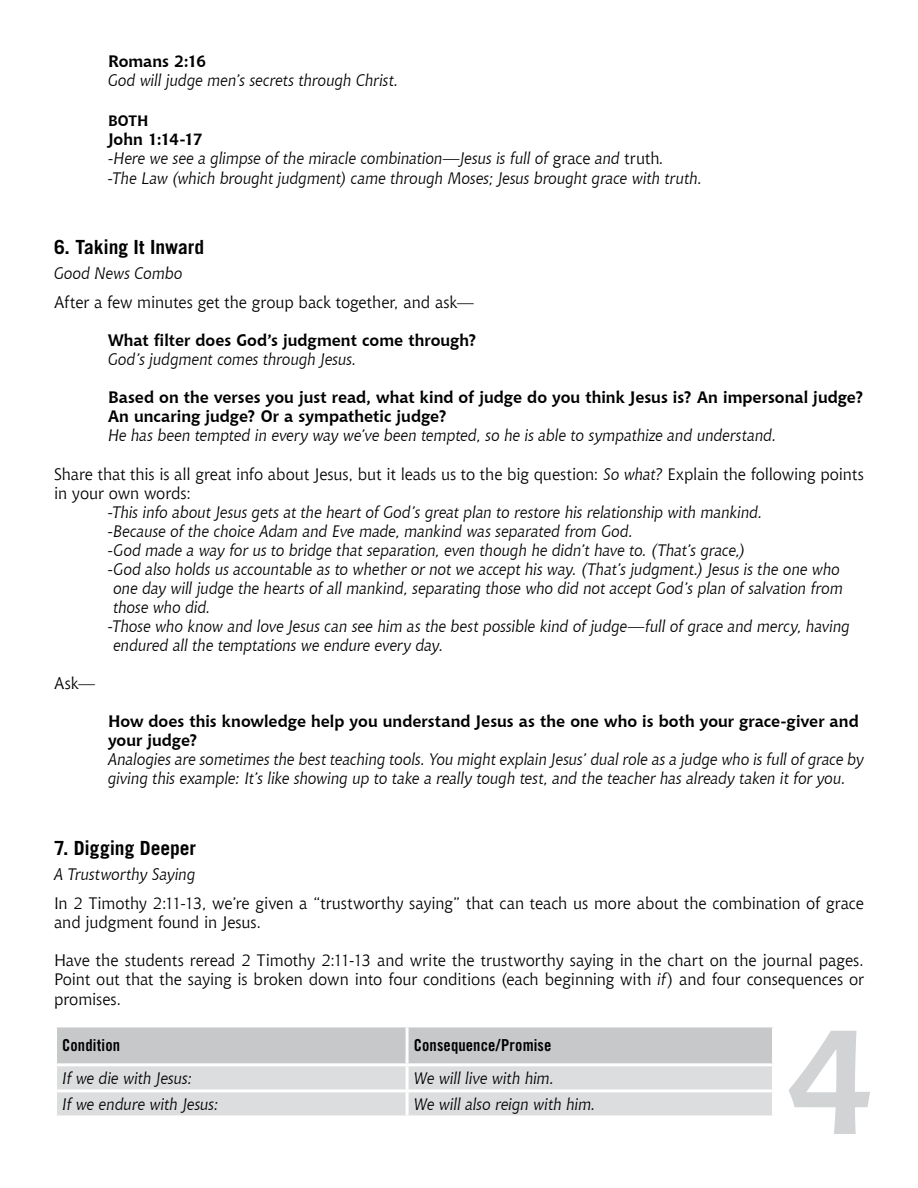
<style>
.page{position:relative;width:918px;height:1188px;background:#fff}
.page>*{position:absolute;margin:0;border:0;box-sizing:border-box;transform-origin:0 0}
.t1{font:700 150px "Chianti BT";color:#d1d3d4}
.t2{font:700 19.5px "Trade Gothic LT Std";letter-spacing:-.005em;color:#000}
.t3{font:italic 16.5px/19px "Chianti BT";letter-spacing:-.005em;color:#000}
.t4{font:16.5px/19px "Chianti BT";letter-spacing:-.005em;color:#000}
.t5{font:700 16.5px/19px "Chianti BT";color:#000}
.t6{font:16.5px "Trade Gothic LT Std Bd Cn 20";letter-spacing:.005em;color:#000}
.t7{font:700 15px "Chianti BT";color:#000}
.s1{font-weight:700;font-style:normal}
.s2{font-style:normal}
.s3{font-style:italic}
</style>
<div class="page">
<svg style="left:57px;top:1027px;width:715px;height:88px;background:#d3d4d5"></svg>
<hr style="left:406px;top:1027px;width:3px;height:36px;background:#fff">
<hr style="left:406px;top:1066px;width:3px;height:23px;background:#fff">
<hr style="left:54px;top:1089px;width:353px;height:3px;background:#fff">
<hr style="left:407px;top:1089px;width:368px;height:3px;background:#fff">
<hr style="left:406px;top:1092px;width:3px;height:23px;background:#fff">
<hr style="left:54px;top:1063px;width:353px;height:3px;background:#fff">
<hr style="left:407px;top:1063px;width:368px;height:3px;background:#fff">
<p class="t5" style="left:108px;top:51px;width:100px">Romans 2:16</p>
<p class="t3" style="left:108px;top:70px;width:292px">God will judge men’s secrets through Christ.</p>
<p class="t7" style="left:108px;top:112px;width:21px">Both</p>
<p class="t3" style="left:108px;top:130px;width:596px"><span class="s1">John 1:14-17<br></span>-Here we see a glimpse of the miracle combination—Jesus is full of <span class="s2">grace</span> and <span class="s2">truth</span>.<br>-The Law (which brought judgment) came through Moses; Jesus brought grace with truth.</p>
<p class="t2" style="left:54px;top:235px;width:152px">6. Taking It Inward</p>
<p class="t3" style="left:54px;top:264px;width:130px">Good News Combo</p>
<p class="t4" style="left:54px;top:293px;width:421px">After a few minutes get the group back together, and ask—</p>
<p class="t5" style="left:108px;top:331px;width:370px">What filter does God’s judgment come through?</p>
<p class="t3" style="left:108px;top:350px;width:250px">God’s judgment comes through Jesus.</p>
<p class="t5" style="left:108px;top:388px;width:757px">Based on the verses you just read, what kind of judge do you think Jesus is? An impersonal judge?<br>An uncaring judge? Or a sympathetic judge?</p>
<p class="t3" style="left:108px;top:426px;width:670px">He has been tempted in every way we’ve been tempted, so he is able to sympathize and understand.</p>
<p class="t4" style="left:54px;top:464px;width:811px">Share that this is all great info about Jesus, but it leads us to the big question: <span class="s3">So what?</span> Explain the following points in your own words:</p>
<p class="t3" style="left:108px;top:502px;width:656px">-This info about Jesus gets at the heart of God’s great plan to restore his relationship with mankind.</p>
<p class="t3" style="left:108px;top:521px;width:527px">-Because of the choice Adam and Eve made, mankind was separated from God.</p>
<p class="t3" style="left:108px;top:540px;width:639px">-God made a way for us to bridge that separation, even though he didn’t have to. (That’s grace,)</p>
<p class="t3" style="left:108px;top:559px;width:734px">-God also holds us accountable as to whether or not we accept his way. (That’s judgment.) Jesus is the one who</p>
<p class="t3" style="left:113px;top:578px;width:731px">one day will judge the hearts of all mankind, separating those who did not accept God’s plan of salvation from</p>
<p class="t3" style="left:113px;top:597px;width:99px">those who did.</p>
<p class="t3" style="left:108px;top:617px;width:744px">-Those who know and love Jesus can see him as the best possible kind of judge—full of grace and mercy, having</p>
<p class="t3" style="left:113px;top:636px;width:332px">endured all the temptations we endure every day.</p>
<p class="t4" style="left:54px;top:674px;width:42px">Ask—</p>
<p class="t5" style="left:108px;top:712px;width:752px">How does this knowledge help you understand Jesus as the one who is both your grace-giver and your judge?</p>
<p class="t3" style="left:108px;top:750px;width:758px">Analogies are sometimes the best teaching tools. You might explain Jesus’ dual role as a judge who is full of grace by giving this example: It’s like showing up to take a really tough test, and the teacher has already taken it for you.</p>
<p class="t2" style="left:54px;top:836px;width:144px">7. Digging Deeper</p>
<p class="t3" style="left:54px;top:865px;width:143px">A Trustworthy Saying</p>
<p class="t4" style="left:54px;top:893px;width:811px">In 2 Timothy 2:11-13, we’re given a “trustworthy saying” that can teach us more about the combination of grace and judgment found in Jesus.</p>
<p class="t4" style="left:54px;top:951px;width:812px;text-align:justify">Have the students reread 2 Timothy 2:11-13 and write the trustworthy saying in the chart on the journal pages.<br>Point out that the saying is broken down into four conditions (each beginning with <span class="s3">if</span>) and four consequences or promises.</p>
<p class="t6" style="left:62px;top:1035px;width:59px">Condition</p>
<p class="t6" style="left:414px;top:1035px;width:139px">Consequence/Promise</p>
<p class="t3" style="left:62px;top:1069px;width:131px">If we die with Jesus:</p>
<p class="t3" style="left:414px;top:1069px;width:142px">We will live with him.</p>
<p class="t3" style="left:62px;top:1095px;width:158px">If we endure with Jesus:</p>
<p class="t3" style="left:414px;top:1095px;width:183px">We will also reign with him.</p>
<h1 class="t1" style="left:784px;top:990px;width:93px">4</h1>
</div>
